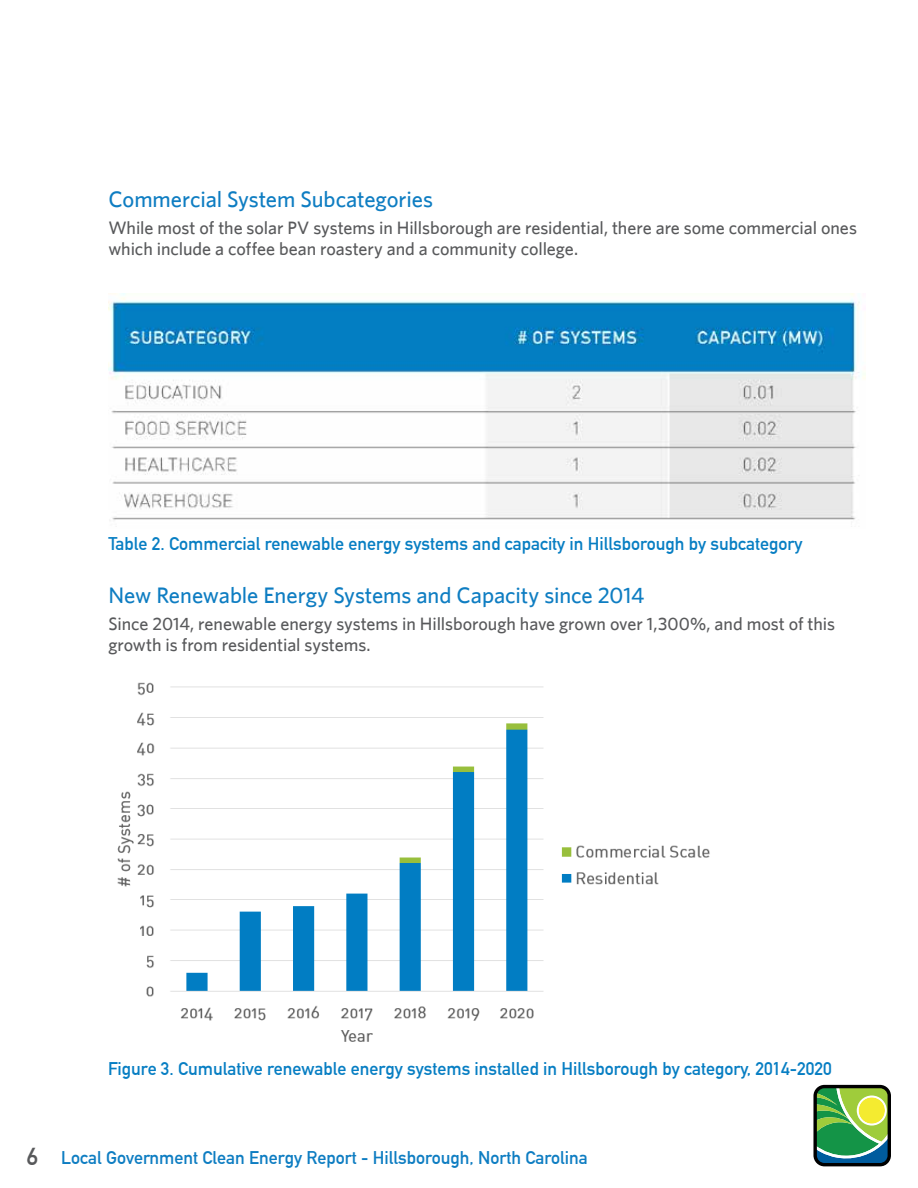
<style>
.page{position:relative;width:918px;height:1188px;background:#fff}
.page>*{position:absolute;margin:0;border:0;box-sizing:border-box;transform-origin:0 0}
.t1{font:500 22.5px "Whitney";letter-spacing:-.005em;color:#0e7dc2}
.t2{font:500 18px/21px "Whitney";letter-spacing:-.005em;color:#58595b}
.t3{font:700 18px "DIN Alternate";color:#077ec3}
.t4{font:700 18px "DIN Alternate";color:#0e7dc2}
.s1{font-size:24px;color:#58595b}
</style>
<div class="page">
<svg style="left:813px;top:1085px;width:78px;height:81px"></svg>
<img style="left:108px;top:293px;width:758px;height:227px">
<img style="left:117px;top:682px;width:593px;height:360px">
<p class="t1" style="left:108px;top:186px;width:326px">Commercial System Subcategories</p>
<p class="t2" style="left:108px;top:217px;width:750px">While most of the solar PV systems in Hillsborough are residential, there are some commercial ones which include a coffee bean roastery and a community college.</p>
<p class="t3" style="left:108px;top:530px;width:696px">Table 2. Commercial renewable energy systems and capacity in Hillsborough by subcategory</p>
<p class="t1" style="left:108px;top:581px;width:538px">New Renewable Energy Systems and Capacity since 2014</p>
<p class="t2" style="left:108px;top:612px;width:728px">Since 2014, renewable energy systems in Hillsborough have grown over 1,300%, and most of this growth is from residential systems.</p>
<p class="t3" style="left:108px;top:1055px;width:725px">Figure 3. Cumulative renewable energy systems installed in Hillsborough by category, 2014-2020</p>
<p class="t4" style="left:27px;top:1144px;width:563px"><span class="s1">6</span> Local Government Clean Energy Report - Hillsborough, North Carolina</p>
</div>
